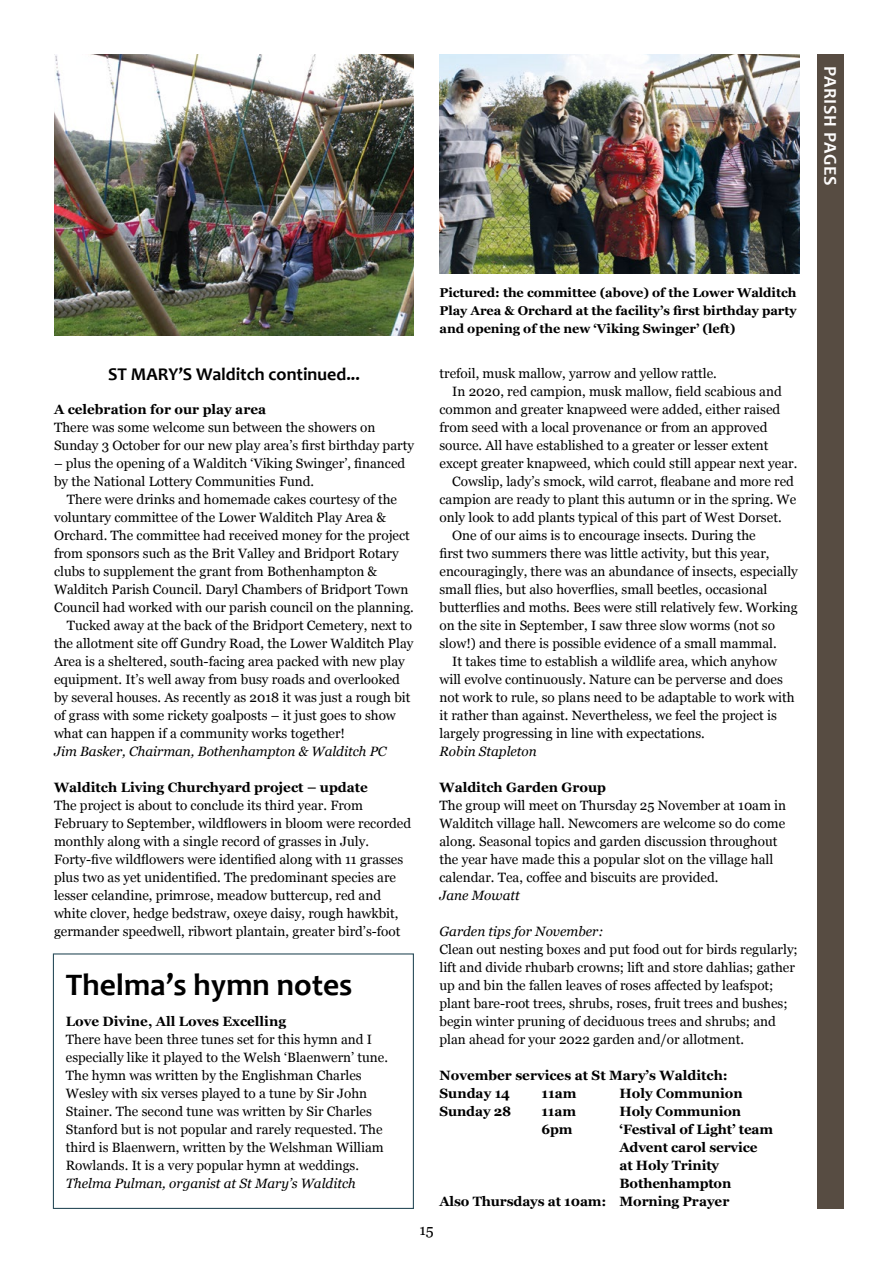
<style>
.page{position:relative;width:893px;height:1263px;background:#fff}
.page>*{position:absolute;margin:0;border:0;box-sizing:border-box;transform-origin:0 0}
.t1{font:700 31.5px "Candara";color:#000}
.t2{font:700 18px "Candara";color:#000}
.t3{font:700 18px "Candara";letter-spacing:.04em;color:#fdfcfc}
.t4{font:15px "Georgia";color:#000}
.t5{font:13.5px/18px "Georgia";color:#000}
.t6{font:700 13.5px/18px "Georgia";color:#000}
.t7{font:italic 13.5px "Georgia";color:#000}
.t8{font:700 12.75px/18px "Georgia";letter-spacing:-.005em;color:#000;text-align:justify}
</style>
<div class="page">
<div style="left:817px;top:54px;width:27px;height:1155px;background:#574c42"></div>
<div style="left:53px;top:953px;width:361px;height:256px;border:1px solid #2d4f5c"></div>
<img style="left:439px;top:54px;width:360px;height:219px">
<img style="left:54px;top:54px;width:360px;height:281px">
<h2 class="t3" style="left:841px;top:66px;width:121px;rotate:90deg">PARISH PAGES</h2>
<p class="t8" style="left:439px;top:283px;width:359px">Pictured: the committee (above) of the Lower Walditch Play Area &amp; Orchard at the facility’s first birthday party and opening of the new ‘Viking Swinger’ (left)</p>
<h2 class="t2" style="left:108px;top:363px;width:253px">ST MARY’S Walditch continued...</h2>
<p class="t5" style="left:439px;top:364px;width:279px">trefoil, musk mallow, yarrow and yellow rattle.</p>
<p class="t5" style="left:452px;top:382px;width:331px">In 2020, red campion, musk mallow, field scabious and</p>
<p class="t5" style="left:439px;top:400px;width:342px">common and greater knapweed were added, either raised</p>
<p class="t5" style="left:439px;top:418px;width:330px">from seed with a local provenance or from an approved</p>
<p class="t5" style="left:439px;top:436px;width:331px">source. All have established to a greater or lesser extent</p>
<p class="t5" style="left:439px;top:454px;width:359px">except greater knapweed, which could still appear next year.</p>
<p class="t5" style="left:452px;top:472px;width:343px">Cowslip, lady’s smock, wild carrot, fleabane and more red</p>
<p class="t5" style="left:439px;top:490px;width:358px">campion are ready to plant this autumn or in the spring. We</p>
<p class="t5" style="left:439px;top:508px;width:344px">only look to add plants typical of this part of West Dorset.</p>
<p class="t5" style="left:452px;top:526px;width:305px">One of our aims is to encourage insects. During the</p>
<p class="t5" style="left:439px;top:544px;width:332px">first two summers there was little activity, but this year,</p>
<p class="t5" style="left:439px;top:562px;width:360px">encouragingly, there was an abundance of insects, especially</p>
<p class="t5" style="left:439px;top:580px;width:329px">small flies, but also hoverflies, small beetles, occasional</p>
<p class="t5" style="left:439px;top:598px;width:360px">butterflies and moths. Bees were still relatively few. Working</p>
<p class="t5" style="left:439px;top:616px;width:337px">on the site in September, I saw three slow worms (not so</p>
<p class="t5" style="left:439px;top:634px;width:339px">slow!) and there is possible evidence of a small mammal.</p>
<p class="t5" style="left:452px;top:652px;width:326px">It takes time to establish a wildlife area, which anyhow</p>
<p class="t5" style="left:439px;top:670px;width:345px">will evolve continuously. Nature can be perverse and does</p>
<p class="t5" style="left:439px;top:688px;width:357px">not work to rule, so plans need to be adaptable to work with</p>
<p class="t5" style="left:439px;top:706px;width:339px">it rather than against. Nevertheless, we feel the project is</p>
<p class="t5" style="left:439px;top:724px;width:267px">largely progressing in line with expectations.</p>
<p class="t7" style="left:439px;top:741px;width:99px">Robin Stapleton</p>
<p class="t6" style="left:439px;top:778px;width:168px">Walditch Garden Group</p>
<p class="t5" style="left:439px;top:796px;width:348px">The group will meet on Thursday 25 November at 10am in Walditch village hall. Newcomers are welcome so do come along. Seasonal topics and garden discussion throughout the year have made this a popular slot on the village hall calendar. Tea, coffee and biscuits are provided.</p>
<p class="t7" style="left:439px;top:885px;width:82px">Jane Mowatt</p>
<p class="t7" style="left:439px;top:921px;width:166px">Garden tips for November:</p>
<p class="t5" style="left:439px;top:940px;width:360px">Clean out nesting boxes and put food out for birds regularly; lift and divide rhubarb crowns; lift and store dahlias; gather up and bin the fallen leaves of roses affected by leafspot; plant bare-root trees, shrubs, roses, fruit trees and bushes; begin winter pruning of deciduous trees and shrubs; and plan ahead for your 2022 garden and/or allotment.</p>
<p class="t6" style="left:439px;top:1065px;width:290px">November services at St Mary’s Walditch:<br>Sunday 14</p>
<p class="t6" style="left:54px;top:400px;width:214px">A celebration for our play area</p>
<p class="t5" style="left:54px;top:418px;width:361px">There was some welcome sun between the showers on<br>Sunday 3 October for our new play area’s first birthday party</p>
<p class="t5" style="left:54px;top:454px;width:353px">– plus the opening of a Walditch ‘Viking Swinger’, financed by the National Lottery Communities Fund.</p>
<p class="t5" style="left:67px;top:490px;width:332px">There were drinks and homemade cakes courtesy of the</p>
<p class="t5" style="left:54px;top:508px;width:334px">voluntary committee of the Lower Walditch Play Area &amp;</p>
<p class="t5" style="left:54px;top:526px;width:357px">Orchard. The committee had received money for the project</p>
<p class="t5" style="left:54px;top:544px;width:346px">from sponsors such as the Brit Valley and Bridport Rotary</p>
<p class="t5" style="left:54px;top:562px;width:325px">clubs to supplement the grant from Bothenhampton &amp;</p>
<p class="t5" style="left:54px;top:580px;width:356px">Walditch Parish Council. Daryl Chambers of Bridport Town</p>
<p class="t5" style="left:54px;top:598px;width:361px">Council had worked with our parish council on the planning.</p>
<p class="t5" style="left:67px;top:616px;width:347px">Tucked away at the back of the Bridport Cemetery, next to</p>
<p class="t5" style="left:54px;top:634px;width:361px">the allotment site off Gundry Road, the Lower Walditch Play</p>
<p class="t5" style="left:54px;top:652px;width:352px">Area is a sheltered, south-facing area packed with new play</p>
<p class="t5" style="left:54px;top:670px;width:348px">equipment. It’s well away from busy roads and overlooked</p>
<p class="t5" style="left:54px;top:688px;width:358px">by several houses. As recently as 2018 it was just a rough bit</p>
<p class="t5" style="left:54px;top:706px;width:343px">of grass with some rickety goalposts – it just goes to show</p>
<p class="t5" style="left:54px;top:724px;width:293px">what can happen if a community works together!</p>
<p class="t7" style="left:54px;top:741px;width:334px">Jim Basker, Chairman, Bothenhampton &amp; Walditch PC</p>
<p class="t6" style="left:54px;top:778px;width:315px">Walditch Living Churchyard project – update</p>
<p class="t5" style="left:54px;top:796px;width:359px">The project is about to conclude its third year. From February to September, wildflowers in bloom were recorded monthly along with a single record of grasses in July.<br>Forty-five wildflowers were identified along with 11 grasses plus two as yet unidentified. The predominant species are lesser celandine, primrose, meadow buttercup, red and white clover, hedge bedstraw, oxeye daisy, rough hawkbit, germander speedwell, ribwort plantain, greater bird’s-foot</p>
<h1 class="t1" style="left:66px;top:965px;width:288px">Thelma’s hymn notes</h1>
<p class="t6" style="left:66px;top:1012px;width:222px">Love Divine, All Loves Excelling</p>
<p class="t5" style="left:66px;top:1030px;width:324px">There have been three tunes set for this hymn and I especially like it played to the Welsh ‘Blaenwern’ tune.<br>The hymn was written by the Englishman Charles Wesley with six verses played to a tune by Sir John Stainer. The second tune was written by Sir Charles Stanford but is not popular and rarely requested. The third is Blaenwern, written by the Welshman William Rowlands. It is a very popular hymn at weddings.</p>
<p class="t7" style="left:66px;top:1173px;width:291px">Thelma Pulman, organist at St Mary’s Walditch</p>
<p class="t6" style="left:541px;top:1083px;width:36px">11am</p>
<p class="t6" style="left:619px;top:1083px;width:125px">Holy Communion</p>
<p class="t6" style="left:439px;top:1101px;width:73px">Sunday 28</p>
<p class="t6" style="left:541px;top:1101px;width:36px">11am</p>
<p class="t6" style="left:619px;top:1101px;width:123px">Holy Communion</p>
<p class="t6" style="left:541px;top:1119px;width:33px">6pm</p>
<p class="t6" style="left:619px;top:1119px;width:155px">‘Festival of Light’ team</p>
<p class="t6" style="left:619px;top:1137px;width:139px">Advent carol service</p>
<p class="t6" style="left:620px;top:1155px;width:101px">at Holy Trinity</p>
<p class="t6" style="left:620px;top:1173px;width:113px">Bothenhampton</p>
<p class="t6" style="left:440px;top:1191px;width:291px">Also Thursdays at 10am: Morning Prayer</p>
<p class="t4" style="left:419px;top:1219px;width:16px">15</p>
</div>
